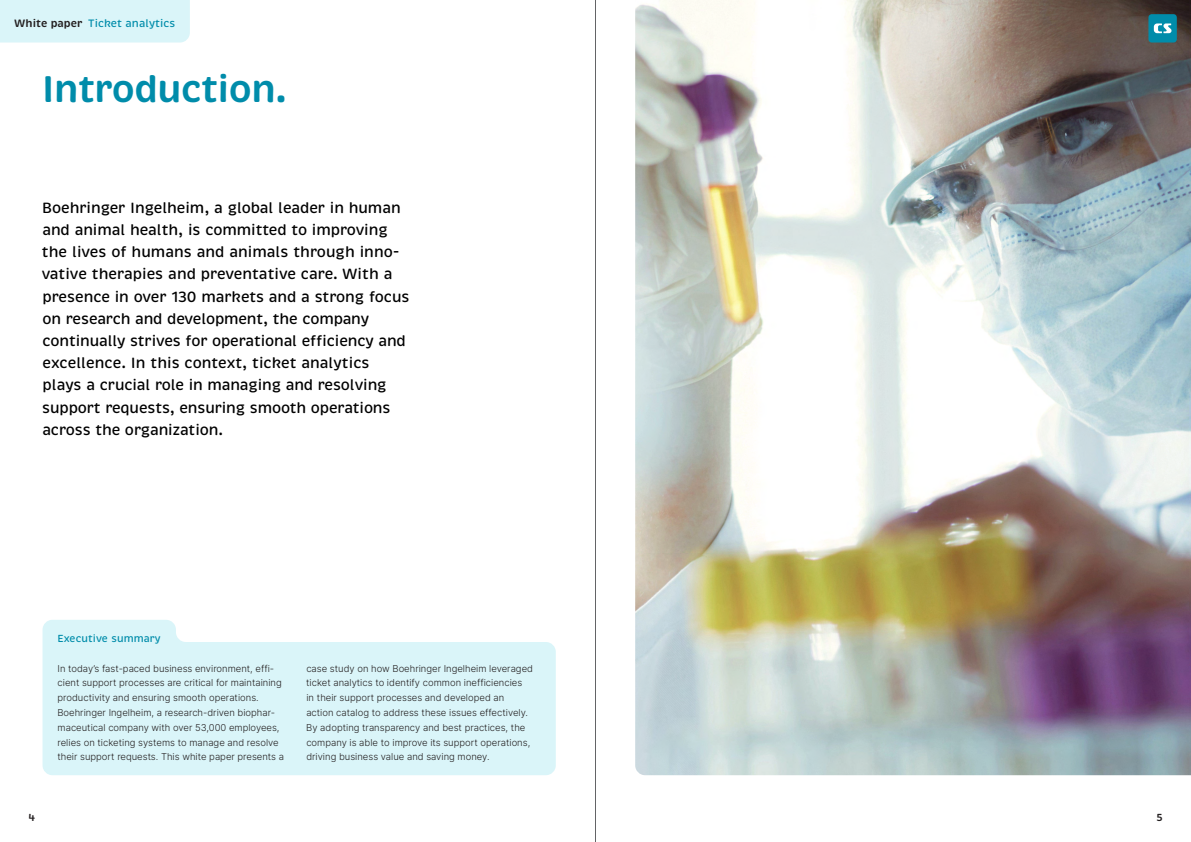
<style>
.page{position:relative;width:1191px;height:842px;background:#fff}
.page>*{position:absolute;margin:0;border:0;box-sizing:border-box;transform-origin:0 0}
.t1{font:600 38px "Brevia";letter-spacing:-.015em;color:#008caa}
.t2{font:500 15.2px/22.2px "Brevia";letter-spacing:-.01em;color:#000}
.t3{font:500 11px "Brevia";letter-spacing:.005em;color:#008caa}
.t4{font:500 10.5px "Brevia";letter-spacing:.005em;color:#008caa}
.t5{font:600 10.5px "Brevia";color:#231f20}
.t6{font:300 9.5px/14.8px "Inter";color:#231f20}
.s1{font-weight:600;color:#231f20}
</style>
<div class="page">
<img style="left:635px;top:0;width:556px;height:775px">
<svg style="left:43px;top:620px;width:513px;height:155px;background:#ddf6f9"></svg>
<div style="left:0;top:0;width:190px;height:43px;background:#daf5f9"></div>
<div style="left:1148px;top:14px;width:28px;height:29px;background:#008caa;border-radius:3px"></div>
<svg style="left:1153px;top:23px;width:18px;height:10px"></svg>
<hr style="left:595px;top:0;width:1px;height:842px;background:#636466">
<p class="t3" style="left:14px;top:16px;width:163px"><span class="s1">White paper</span> Ticket analytics</p>
<h1 class="t1" style="left:42px;top:65px;width:247px">Introduction.</h1>
<p class="t2" style="left:42px;top:197px;width:369px">Boehringer Ingelheim, a global leader in human and animal health, is committed to improving the lives of humans and animals through inno&shy;vative therapies and preventative care. With a presence in over 130 markets and a strong focus on research and development, the company continually strives for operational efficiency and excellence. In this context, ticket analytics plays a crucial role in managing and resolving support requests, ensuring smooth operations across the organization.</p>
<p class="t4" style="left:57px;top:632px;width:105px">Executive summary</p>
<p class="t6" style="left:57px;top:660px;width:228px">In today’s fast-paced business environment, effi&shy;cient support processes are critical for maintaining productivity and ensuring smooth operations.<br>Boehringer Ingelheim, a research-driven biophar&shy;maceutical company with over 53,000 employees, relies on ticketing systems to manage and resolve their support requests. This white paper presents a</p>
<p class="t6" style="left:306px;top:660px;width:228px">case study on how Boehringer Ingelheim leveraged ticket analytics to identify common inefficiencies<br>in their support processes and developed an action catalog to address these issues effectively.<br>By adopting transparency and best practices, the company is able to improve its support operations, driving business value and saving money.</p>
<p class="t5" style="left:28px;top:810px;width:8px">4</p>
<p class="t5" style="left:1156px;top:810px;width:8px">5</p>
</div>
